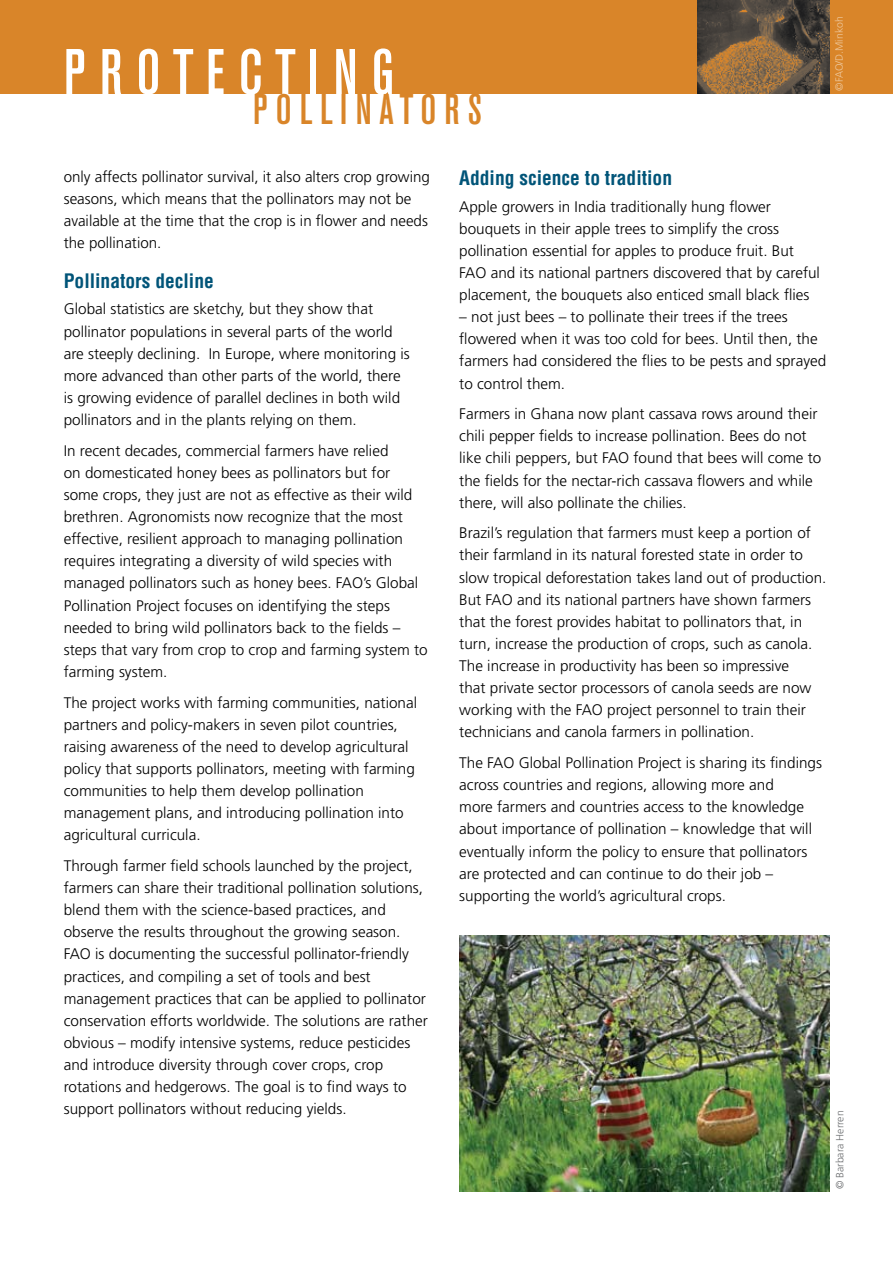
<style>
.page{position:relative;width:893px;height:1263px;background:#fff}
.page>*{position:absolute;margin:0;border:0;box-sizing:border-box;transform-origin:0 0}
.t1{font:500 condensed 63.75px "Akzidenz Grotesk BE";letter-spacing:.22em;color:#fff}
.t2{font:500 condensed 42.6px "Akzidenz Grotesk BE";letter-spacing:.185em;color:#d98529}
.t3{font:700 condensed 19.5px "Helvetica";color:#005478}
.t4{font:300 15.3px/22px "Frutiger";color:#000}
.t5{font:300 10.5px "Frutiger";color:#6d6f71}
.t6{font:300 10.5px "Frutiger";color:#eec89d}
</style>
<div class="page">
<div style="left:0;top:0;width:893px;height:94px;background:#d98529"></div>
<img style="left:459px;top:935px;width:370px;height:256px">
<img style="left:697px;top:0;width:132px;height:94px">
<h1 class="t1" style="left:64px;top:37px;width:332px">PROTECTING</h1>
<h2 class="t2" style="left:253px;top:86px;width:230px">POLLINATORS</h2>
<p class="t6" style="left:833px;top:91px;width:76px;rotate:-90deg">©FAO/D.Minkoh</p>
<p class="t4" style="left:64px;top:166px;width:368px">only affects pollinator survival, it also alters crop growing seasons, which means that the pollinators may not be available at the time that the crop is in flower and needs the pollination.</p>
<p class="t3" style="left:64px;top:269px;width:152px">Pollinators decline</p>
<p class="t4" style="left:64px;top:298px;width:348px">Global statistics are sketchy, but they show that pollinator populations in several parts of the world are steeply declining. In Europe, where monitoring is more advanced than other parts of the world, there is growing evidence of parallel declines in both wild pollinators and in the plants relying on them.</p>
<p class="t4" style="left:64px;top:439px;width:365px">In recent decades, commercial farmers have relied<br>on domesticated honey bees as pollinators but for some crops, they just are not as effective as their wild brethren. Agronomists now recognize that the most effective, resilient approach to managing pollination requires integrating a diversity of wild species with managed pollinators such as honey bees. FAO’s Global Pollination Project focuses on identifying the steps needed to bring wild pollinators back to the fields – steps that vary from crop to crop and farming system to farming system.</p>
<p class="t4" style="left:64px;top:691px;width:355px">The project works with farming communities, national partners and policy-makers in seven pilot countries, raising awareness of the need to develop agricultural policy that supports pollinators, meeting with farming communities to help them develop pollination management plans, and introducing pollination into agricultural curricula.</p>
<p class="t4" style="left:64px;top:854px;width:366px">Through farmer field schools launched by the project, farmers can share their traditional pollination solutions, blend them with the science-based practices, and observe the results throughout the growing season.<br>FAO is documenting the successful pollinator-friendly practices, and compiling a set of tools and best management practices that can be applied to pollinator conservation efforts worldwide. The solutions are rather obvious – modify intensive systems, reduce pesticides and introduce diversity through cover crops, crop rotations and hedgerows. The goal is to find ways to support pollinators without reducing yields.</p>
<p class="t3" style="left:459px;top:166px;width:214px">Adding science to tradition</p>
<p class="t4" style="left:459px;top:195px;width:362px">Apple growers in India traditionally hung flower bouquets in their apple trees to simplify the cross pollination essential for apples to produce fruit. But FAO and its national partners discovered that by careful placement, the bouquets also enticed small black flies</p>
<p class="t4" style="left:459px;top:306px;width:369px">– not just bees – to pollinate their trees if the trees flowered when it was too cold for bees. Until then, the farmers had considered the flies to be pests and sprayed to control them.</p>
<p class="t4" style="left:459px;top:403px;width:364px">Farmers in Ghana now plant cassava rows around their chili pepper fields to increase pollination. Bees do not like chili peppers, but FAO found that bees will come to the fields for the nectar-rich cassava flowers and while there, will also pollinate the chilies.</p>
<p class="t4" style="left:459px;top:522px;width:369px">Brazil’s regulation that farmers must keep a portion of their farmland in its natural forested state in order to slow tropical deforestation takes land out of production.<br>But FAO and its national partners have shown farmers that the forest provides habitat to pollinators that, in turn, increase the production of crops, such as canola.<br>The increase in productivity has been so impressive<br>that private sector processors of canola seeds are now working with the FAO project personnel to train their technicians and canola farmers in pollination.</p>
<p class="t4" style="left:459px;top:752px;width:364px">The FAO Global Pollination Project is sharing its findings across countries and regions, allowing more and<br>more farmers and countries access to the knowledge about importance of pollination – knowledge that will eventually inform the policy to ensure that pollinators are protected and can continue to do their job – supporting the world’s agricultural crops.</p>
<p class="t5" style="left:834px;top:1189px;width:80px;rotate:-90deg">© Barbara Herren</p>
</div>
